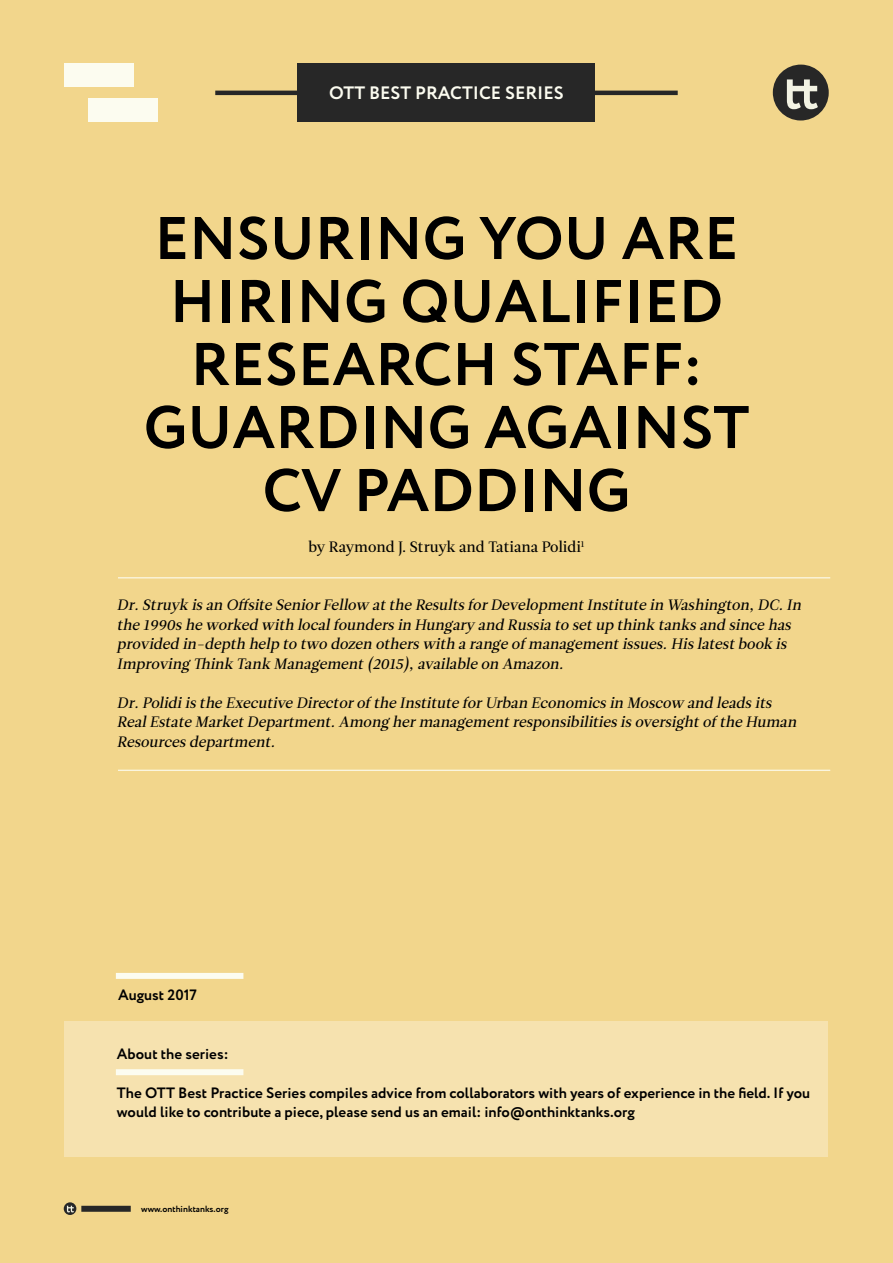
<style>
.page{position:relative;width:893px;height:1263px;background:#fff}
.page>*{position:absolute;margin:0;border:0;box-sizing:border-box;transform-origin:0 0}
.t1{font:700 60px/63px "Circe";color:#000;text-align:center}
.t2{font:700 18px "Circe";color:#fcfcf0}
.t3{font:italic 15px/19.5px "Leitura Roman 2";color:#000}
.t4{font:700 15px/19.5px "Circe";color:#000}
.t5{font:15px "Leitura Roman 2";color:#000}
.t6{font:700 9px "Circe";color:#000}
</style>
<div class="page">
<div style="left:1px;top:1px;width:892px;height:1262px;background:#f2d68c"></div>
<div style="left:65px;top:1021px;width:763px;height:136px;background:#f6e2af"></div>
<hr style="left:118px;top:577px;width:712px;height:1px;background:#fcfcf0">
<hr style="left:118px;top:770px;width:712px;height:1px;background:#fcfcf0">
<div style="left:116px;top:1069px;width:127px;height:6px;background:#fcfcf0"></div>
<hr style="left:215px;top:91px;width:463px;height:4px;background:#272727">
<div style="left:298px;top:64px;width:297px;height:58px;background:#272727"></div>
<div style="left:773px;top:64px;width:56px;height:57px;background:#272727;border-radius:50%"></div>
<svg style="left:787px;top:79px;width:31px;height:30px"></svg>
<div style="left:64px;top:64px;width:70px;height:23px;background:#fcfcf0"></div>
<div style="left:88px;top:99px;width:70px;height:23px;background:#fcfcf0"></div>
<div style="left:81px;top:1206px;width:50px;height:6px;background:#272727"></div>
<svg style="left:64px;top:1202px;width:12px;height:13px"></svg>
<svg style="left:67px;top:1206px;width:7px;height:6px"></svg>
<div style="left:116px;top:973px;width:127px;height:6px;background:#fcfcf0"></div>
<p class="t2" style="left:329px;top:81px;width:236px">OTT BEST PRACTICE SERIES</p>
<h1 class="t1" style="left:144px;top:210px;width:607px">ENSURING YOU ARE<br>HIRING QUALIFIED<br>RESEARCH STAFF:<br>GUARDING AGAINST<br>CV PADDING</h1>
<p class="t5" style="left:308px;top:538px;width:278px">by Raymond J. Struyk and Tatiana Polidi<sup>1</sup></p>
<p class="t3" style="left:117px;top:596px;width:689px">Dr.Struyk is an Offsite Senior Fellow atthe Results for DevelopmentInstitute in Washington,DC.In the 1990s he worked with localfounders in Hungary and Russia to setup think tanks and since has provided in-depth help to two dozen others with a range ofmanagementissues.His latestbook is Improving Think Tank Management(2015),available on Amazon.</p>
<p class="t3" style="left:117px;top:693px;width:684px">Dr.Polidiis the Executive Director ofthe Institute for Urban Economics in Moscow and leads its<br>RealEstate MarketDepartment.Among her managementresponsibilities is oversightofthe Human<br>Resources department.</p>
<p class="t4" style="left:118px;top:986px;width:80px">August 2017</p>
<p class="t4" style="left:117px;top:1045px;width:113px">About the series:</p>
<p class="t4" style="left:117px;top:1084px;width:695px">The OTT Best Practice Series compiles advice from collaborators with years of experience in the field. If you would like to contribute a piece, please send us an email: info@onthinktanks.org</p>
<p class="t6" style="left:141px;top:1202px;width:89px">www.onthinktanks.org</p>
</div>
